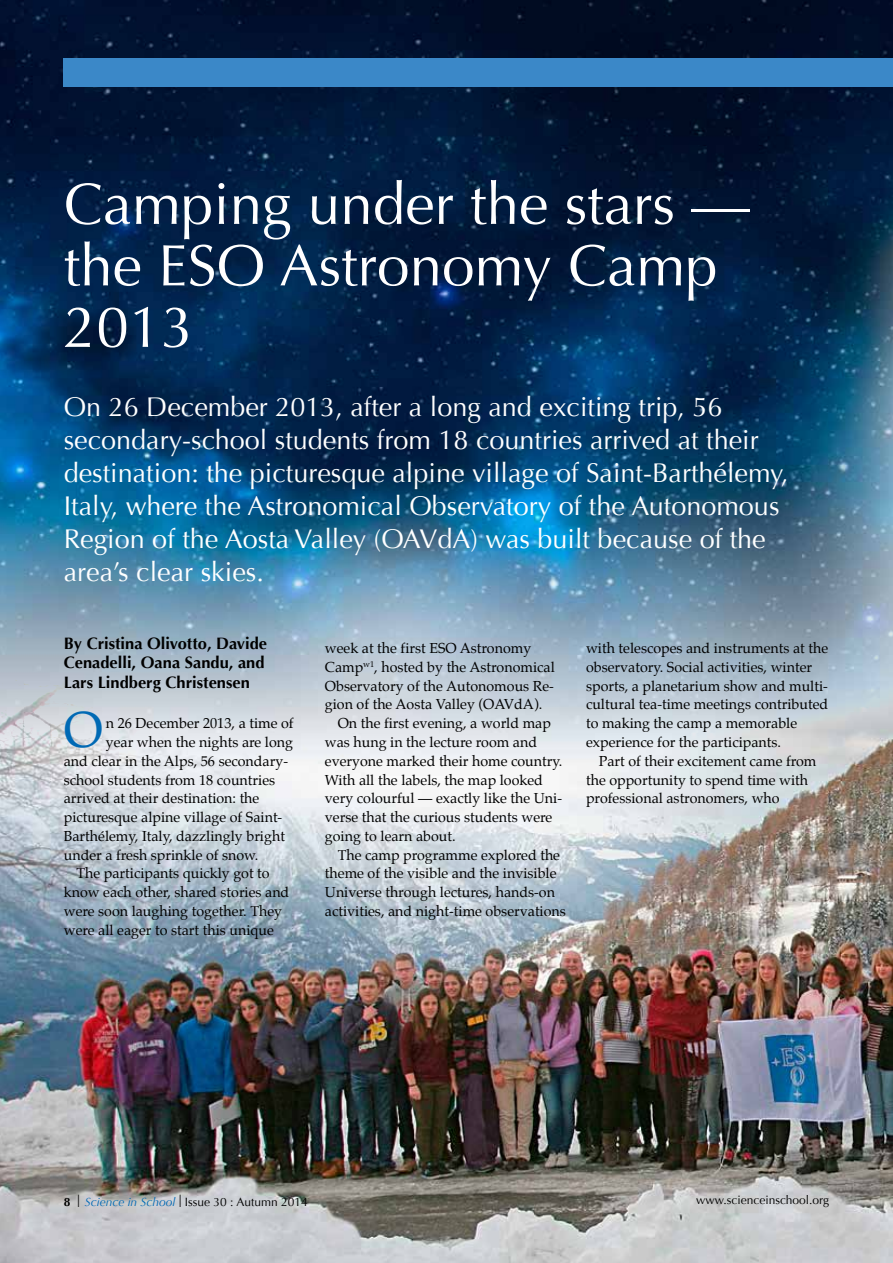
<style>
.page{position:relative;width:893px;height:1263px;background:#fff}
.page>*{position:absolute;margin:0;border:0;box-sizing:border-box;transform-origin:0 0}
.t1{font:58.5px/61.5px "Optima";color:#fff}
.t2{font:49.8px "Palatino";color:#0069b4}
.t3{font:27px/33px "Optima";color:#fff}
.t4{font:700 16.5px/19.5px "Optima";color:#000}
.t5{font:14.25px/18.8px "Palatino";color:#000}
.t6{font:12px "Optima";color:#000}
.t7{font:700 12px "Optima";color:#000}
.s1{font-family:"Helvetica Neue LT Pro";font-weight:100;font-size:17.25px}
.s2{font-style:italic;color:#0069b4}
</style>
<div class="page">
<img style="left:0;top:963px;width:893px;height:300px">
<img style="left:0;top:0;width:893px;height:963px">
<div style="left:64px;top:58px;width:829px;height:28px;background:#3b88c8"></div>
<h1 class="t1" style="left:64px;top:174px;width:687px">Camping under the stars — the ESO Astronomy Camp<br>2013</h1>
<p class="t3" style="left:64px;top:391px;width:726px">On 26 December 2013, after a long and exciting trip, 56 secondary-school students from 18 countries arrived at their destination: the picturesque alpine village of Saint-Barthélemy, Italy, where the Astronomical Observatory of the Autonomous Region of the Aosta Valley (OAVdA) was built because of the area’s clear skies.</p>
<p class="t4" style="left:64px;top:634px;width:205px">By Cristina Olivotto, Davide<br>Cenadelli, Oana Sandu, and<br>Lars Lindberg Christensen</p>
<h2 class="t2" style="left:64px;top:688px;width:41px">O</h2>
<p class="t5" style="left:106px;top:714px;width:189px">n 26 December 2013, a time of</p>
<p class="t5" style="left:106px;top:733px;width:189px">year when the nights are long</p>
<p class="t5" style="left:64px;top:751px;width:226px">and clear in the Alps, 56 secondary-</p>
<p class="t5" style="left:64px;top:770px;width:213px">school students from 18 countries</p>
<p class="t5" style="left:64px;top:789px;width:197px">arrived at their destination: the</p>
<p class="t5" style="left:64px;top:808px;width:220px">picturesque alpine village of Saint-</p>
<p class="t5" style="left:64px;top:826px;width:223px">Barthélemy, Italy, dazzlingly bright</p>
<p class="t5" style="left:64px;top:845px;width:196px">under a fresh sprinkle of snow.</p>
<p class="t5" style="left:77px;top:864px;width:195px">The participants quickly got to</p>
<p class="t5" style="left:64px;top:883px;width:227px">know each other, shared stories and</p>
<p class="t5" style="left:64px;top:901px;width:220px">were soon laughing together. They</p>
<p class="t5" style="left:64px;top:920px;width:212px">were all eager to start this unique</p>
<p class="t5" style="left:325px;top:639px;width:208px">week at the first ESO Astronomy</p>
<p class="t5" style="left:325px;top:658px;width:231px">Camp<sup>w1</sup>, hosted by the Astronomical</p>
<p class="t5" style="left:325px;top:676px;width:231px">Observatory of the Autonomous Re-</p>
<p class="t5" style="left:325px;top:695px;width:219px">gion of the Aosta Valley (OAVdA).</p>
<p class="t5" style="left:338px;top:714px;width:215px">On the first evening, a world map</p>
<p class="t5" style="left:325px;top:733px;width:214px">was hung in the lecture room and</p>
<p class="t5" style="left:325px;top:751px;width:239px">everyone marked their home country.</p>
<p class="t5" style="left:325px;top:770px;width:220px">With all the labels, the map looked</p>
<p class="t5" style="left:325px;top:789px;width:239px">very colourful — exactly like the Uni-</p>
<p class="t5" style="left:325px;top:808px;width:229px">verse that the curious students were</p>
<p class="t5" style="left:325px;top:826px;width:132px">going to learn about.</p>
<p class="t5" style="left:338px;top:845px;width:224px">The camp programme explored the</p>
<p class="t5" style="left:325px;top:864px;width:233px">theme of the visible and the invisible</p>
<p class="t5" style="left:325px;top:883px;width:232px">Universe through lectures, hands-on</p>
<p class="t5" style="left:325px;top:901px;width:242px">activities, and night-time observations</p>
<p class="t5" style="left:586px;top:639px;width:244px">with telescopes and instruments at the observatory. Social activities, winter sports, a planetarium show and multi&shy;cultural tea-time meetings contributed to making the camp a memorable experience for the participants.</p>
<p class="t5" style="left:586px;top:751px;width:232px;text-indent:13px">Part of their excitement came from the opportunity to spend time with professional astronomers, who</p>
<p class="t7" style="left:64px;top:1194px;width:8px">8</p>
<p class="t6" style="left:696px;top:1192px;width:134px">www.scienceinschool.org</p>
<p class="t6" style="left:77px;top:1194px;width:232px"><span class="s1">I</span> <span class="s2">Science in School</span> <span class="s1">I</span> Issue 30 : Autumn 2014</p>
</div>
